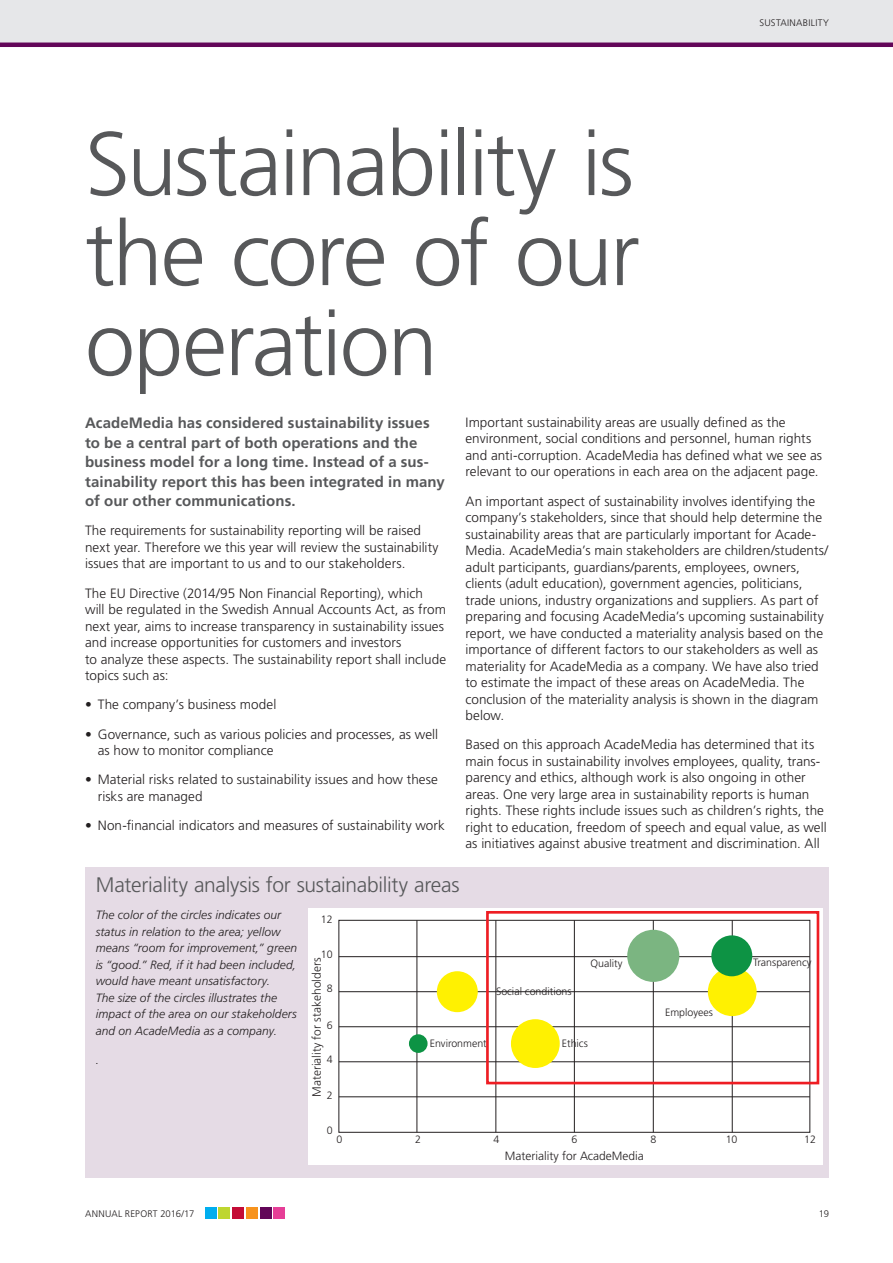
<style>
.page{position:relative;width:893px;height:1263px;background:#fff}
.page>*{position:absolute;margin:0;border:0;box-sizing:border-box;transform-origin:0 0}
._1_1_Rubrik_60p{font:300 90px/90px "Frutiger LT Std";letter-spacing:-.025em;color:#57585a;text-align:justify}
.Diagramrubriker{font:300 21px "Frutiger LT Std";letter-spacing:-.015em;color:#57585a}
.GRÅ_INGRESS{font:700 15px/19.5px "Frutiger LT Std";letter-spacing:.005em;color:#57585a}
._4_Brödtext_10_13{font:300 13.5px/16.5px "Frutiger LT Std";color:#231f20}
._6_Bildtext_8_11{font:italic 300 12px/16.5px "Frutiger LT Std";letter-spacing:.005em;color:#231f20}
.t1{font:300 12px "Frutiger LT Std";color:#231f20}
.t2{font:300 10.65px "Frutiger LT Std";color:#231f20}
._4_Brödtext_10_13-2{font:300 9.45px "Frutiger LT Std";letter-spacing:.03em;color:#231f20}
</style>
<div class="page">
<div style="left:0;top:0;width:893px;height:43px;background:#e6e7e9"></div>
<hr style="left:0;top:43px;width:893px;height:4px;background:#620658">
<div style="left:219px;top:1208px;width:11px;height:11px;background:#bed630"></div>
<div style="left:205px;top:1208px;width:11px;height:11px;background:#00aeef"></div>
<div style="left:233px;top:1208px;width:11px;height:11px;background:#c40c37"></div>
<div style="left:246px;top:1208px;width:11px;height:11px;background:#f7931d"></div>
<div style="left:260px;top:1208px;width:11px;height:11px;background:#620658"></div>
<div style="left:274px;top:1208px;width:11px;height:11px;background:#e63e97"></div>
<div style="left:85px;top:867px;width:744px;height:311px;background:#e5dbe5"></div>
<div style="left:308px;top:908px;width:515px;height:257px;background:#fff"></div>
<div style="left:339px;top:920px;width:471px;height:212px;border:1px solid #231f20"></div>
<hr style="left:339px;top:956px;width:471px;height:1px;background:#231f20">
<hr style="left:339px;top:991px;width:471px;height:1px;background:#231f20">
<hr style="left:339px;top:1026px;width:471px;height:1px;background:#231f20">
<hr style="left:339px;top:1061px;width:471px;height:1px;background:#231f20">
<hr style="left:339px;top:1096px;width:471px;height:1px;background:#231f20">
<hr style="left:417px;top:920px;width:1px;height:212px;background:#231f20">
<hr style="left:496px;top:920px;width:1px;height:212px;background:#231f20">
<hr style="left:574px;top:920px;width:1px;height:212px;background:#231f20">
<hr style="left:653px;top:920px;width:1px;height:212px;background:#231f20">
<hr style="left:732px;top:920px;width:1px;height:212px;background:#231f20">
<div style="left:409px;top:1034px;width:19px;height:19px;background:#0d9344;border-radius:50%"></div>
<div style="left:708px;top:967px;width:49px;height:49px;background:#fff101;border-radius:50%"></div>
<div style="left:511px;top:1019px;width:49px;height:49px;background:#fff101;border-radius:50%"></div>
<div style="left:627px;top:930px;width:52px;height:52px;background:#7bb581;border-radius:50%"></div>
<div style="left:711px;top:935px;width:41px;height:41px;background:#0d9344;border-radius:50%"></div>
<div style="left:437px;top:971px;width:41px;height:41px;background:#fff101;border-radius:50%"></div>
<div style="left:486px;top:911px;width:333px;height:173px;border:3px solid #ee1d23"></div>
<p class="_4_Brödtext_10_13-2" style="left:760px;top:18px;width:71px">SUSTAINABILITY</p>
<p class="_1_1_Rubrik_60p" style="left:85px;top:120px;width:556px">Sustainability is the core of our operation</p>
<p class="GRÅ_INGRESS" style="left:85px;top:413px;width:361px">AcadeMedia has considered sustainability issues to be a central part of both operations and the business model for a long time. Instead of a sus&shy;tainability report this has been integrated in many of our other communications.</p>
<p class="_4_Brödtext_10_13" style="left:85px;top:522px;width:355px">The requirements for sustainability reporting will be raised next year. Therefore we this year will review the sustainability issues that are important to us and to our stakeholders.</p>
<p class="_4_Brödtext_10_13" style="left:85px;top:585px;width:363px">The EU Directive (2014/95 Non Financial Reporting), which<br>will be regulated in the Swedish Annual Accounts Act, as from next year, aims to increase transparency in sustainability issues and increase opportunities for customers and investors<br>to analyze these aspects. The sustainability report shall include topics such as:</p>
<p class="_4_Brödtext_10_13" style="left:85px;top:696px;width:193px">• The company’s business model</p>
<p class="_4_Brödtext_10_13" style="left:98px;top:726px;width:342px;text-indent:-13px">• Governance, such as various policies and processes, as well as how to monitor compliance</p>
<p class="_4_Brödtext_10_13" style="left:98px;top:772px;width:342px;text-indent:-13px">• Material risks related to sustainability issues and how these risks are managed</p>
<p class="_4_Brödtext_10_13" style="left:85px;top:817px;width:361px">• Non-financial indicators and measures of sustainability work</p>
<p class="_4_Brödtext_10_13" style="left:465px;top:414px;width:358px">Important sustainability areas are usually defined as the environment, social conditions and personnel, human rights and anti-corruption. AcadeMedia has defined what we see as relevant to our operations in each area on the adjacent page.</p>
<p class="_4_Brödtext_10_13" style="left:465px;top:493px;width:364px">An important aspect of sustainability involves identifying the company’s stakeholders, since that should help determine the sustainability areas that are particularly important for Acade-Media. AcadeMedia’s main stakeholders are children/students/ adult participants, guardians/parents, employees, owners, clients (adult education), government agencies, politicians, trade unions, industry organizations and suppliers. As part of preparing and focusing AcadeMedia’s upcoming sustainability report, we have conducted a materiality analysis based on the importance of different factors to our stakeholders as well as materiality for AcadeMedia as a company. We have also tried to estimate the impact of these areas on AcadeMedia. The conclusion of the materiality analysis is shown in the diagram below.</p>
<p class="_4_Brödtext_10_13" style="left:465px;top:737px;width:363px">Based on this approach AcadeMedia has determined that its main focus in sustainability involves employees, quality, trans&shy;parency and ethics, although work is also ongoing in other areas. One very large area in sustainability reports is human rights. These rights include issues such as children’s rights, the right to education, freedom of speech and equal value, as well as initiatives against abusive treatment and discrimination. All</p>
<p class="Diagramrubriker" style="left:96px;top:873px;width:365px">Materiality analysis for sustainability areas</p>
<p class="_6_Bildtext_8_11" style="left:96px;top:907px;width:203px">The color of the circles indicates our status in relation to the area; yellow means “room for improvement,” green is “good.” Red, if it had been included, would have meant unsatisfactory.<br>The size of the circles illustrates the impact of the area on our stakeholders and on AcadeMedia as a company.</p>
<p class="_6_Bildtext_8_11" style="left:96px;top:1051px;width:5px">.</p>
<p class="t2" style="left:321px;top:913px;width:13px">12</p>
<p class="t2" style="left:321px;top:949px;width:13px">10</p>
<p class="t1" style="left:310px;top:1097px;width:141px;rotate:-90deg">Materiality for stakeholders</p>
<p class="t2" style="left:327px;top:982px;width:7px">8</p>
<p class="t2" style="left:327px;top:1019px;width:7px">6</p>
<p class="t2" style="left:327px;top:1053px;width:7px">4</p>
<p class="t2" style="left:327px;top:1090px;width:7px">2</p>
<p class="t2" style="left:327px;top:1124px;width:7px">0</p>
<p class="t2" style="left:336px;top:1133px;width:7px">0</p>
<p class="t2" style="left:496px;top:985px;width:77px">Social conditions</p>
<p class="t2" style="left:591px;top:957px;width:33px">Quality</p>
<p class="t2" style="left:753px;top:956px;width:60px">Transparency</p>
<p class="t2" style="left:665px;top:1006px;width:49px">Employees</p>
<p class="t2" style="left:430px;top:1037px;width:59px">Environment</p>
<p class="t2" style="left:562px;top:1037px;width:28px">Ethics</p>
<p class="t2" style="left:415px;top:1133px;width:7px">2</p>
<p class="t2" style="left:493px;top:1133px;width:7px">4</p>
<p class="t2" style="left:572px;top:1133px;width:7px">6</p>
<p class="t2" style="left:650px;top:1133px;width:7px">8</p>
<p class="t2" style="left:726px;top:1133px;width:13px">10</p>
<p class="t2" style="left:804px;top:1133px;width:13px">12</p>
<p class="t1" style="left:505px;top:1149px;width:141px">Materiality for AcadeMedia</p>
<p class="_4_Brödtext_10_13-2" style="left:85px;top:1208px;width:111px">ANNUAL REPORT 2016/17</p>
<p class="_4_Brödtext_10_13-2" style="left:819px;top:1208px;width:12px">19</p>
</div>
